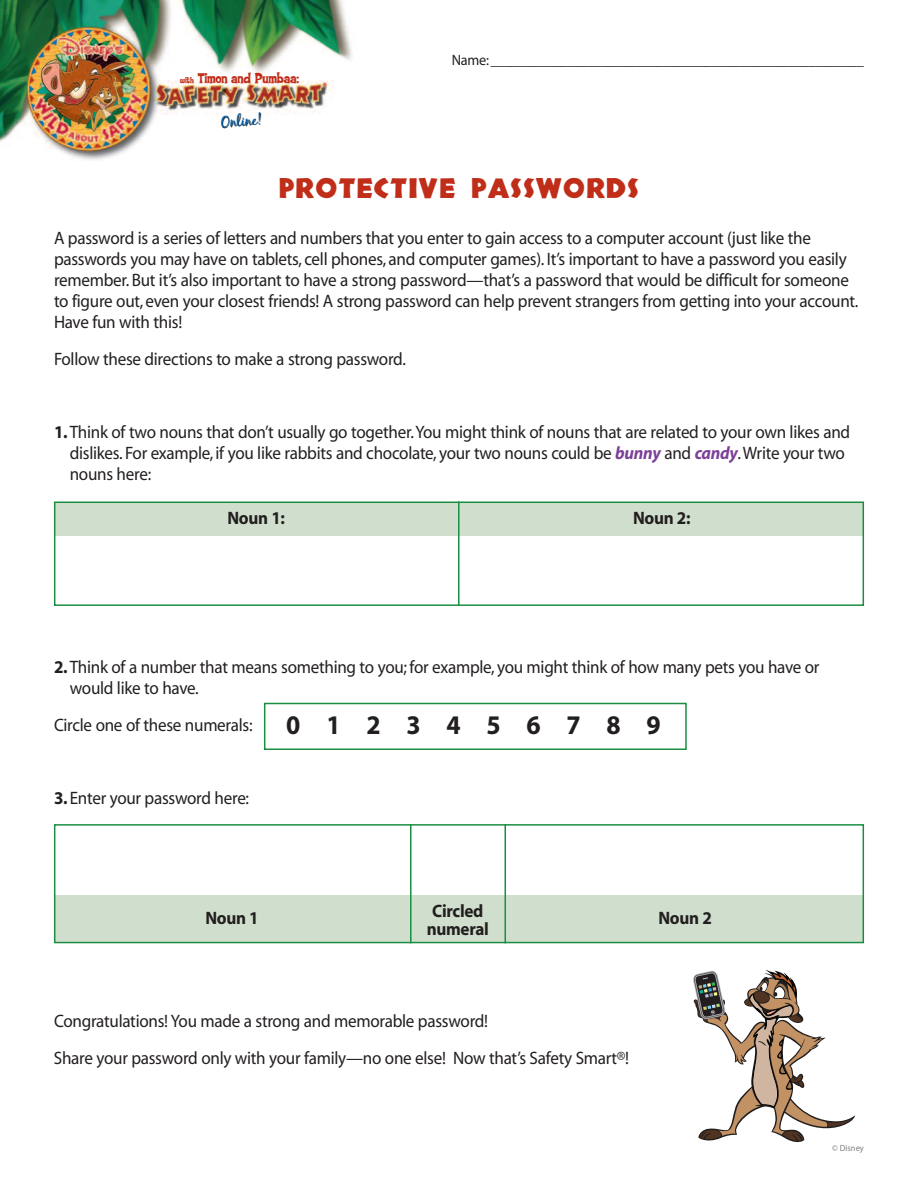
<style>
.page{position:relative;width:918px;height:1188px;background:#fff}
.page>*{position:absolute;margin:0;border:0;box-sizing:border-box;transform-origin:0 0}
.t1{font:27px "Neuland Solid";letter-spacing:.04em;color:#c02d19}
.t2{font:700 27px "Myriad";letter-spacing:1.005em;color:#231f20;scale:.95 1}
.t3{font:18px/21px "Myriad";letter-spacing:-.015em;color:#231f20;scale:.95 1}
.t4{font:700 18px/18px "Myriad";letter-spacing:-.02em;color:#231f20;text-align:center;scale:.95 1}
.t5{font:15.3px "Coop Flaired";letter-spacing:-.01em;color:#c02d19}
.t6{font:15px "Myriad";color:#231f20;scale:.95 1}
.t7{font:15px "Black Jack";color:#0162b0}
.t8{font:9px "Myriad";color:#808285;scale:.95 1}
.s1{font-size:9px}
.s2{font-weight:700}
.s3{font-weight:700;font-style:italic;color:#7c4099}
</style>
<div class="page">
<img style="left:0;top:0;width:352px;height:160px">
<div style="left:54px;top:503px;width:810px;height:33px;background:#d0dfcd"></div>
<div style="left:54px;top:502px;width:810px;height:104px;border:2px solid #1b8d43"></div>
<hr style="left:458px;top:501px;width:2px;height:105px;background:#1b8d43">
<div style="left:54px;top:895px;width:810px;height:47px;background:#d0dfcd"></div>
<div style="left:54px;top:824px;width:810px;height:119px;border:2px solid #1b8d43"></div>
<div style="left:264px;top:703px;width:423px;height:47px;border:2px solid #1b8d43"></div>
<hr style="left:505px;top:824px;width:1px;height:119px;background:#1b8d43">
<hr style="left:410px;top:824px;width:2px;height:119px;background:#1b8d43">
<svg style="left:693px;top:970px;width:162px;height:173px"></svg>
<p class="t5" style="left:180px;top:72px;width:120px"><span class="s1">with</span> Timon and Pumbaa:</p>
<p class="t7" style="left:220px;top:114px;width:42px;rotate:-5deg">Online!</p>
<p class="t6" style="left:452px;top:54px;width:436px">Name: ______________________________________________________</p>
<h1 class="t1" style="left:279px;top:173px;width:361px">PROTECTIVE PASSWORDS</h1>
<p class="t3" style="left:54px;top:229px;width:848px">A password is a series of letters and numbers that you enter to gain access to a computer account (just like the passwords you may have on tablets, cell phones, and computer games). It’s important to have a password you easily remember.But it’s also important to have a strong password—that’s a password that would be difficult for someone to figure out, even your closest friends! A strong password can help prevent strangers from getting into your account.<br>Have fun with this!</p>
<p class="t3" style="left:54px;top:350px;width:372px">Follow these directions to make a strong password.</p>
<p class="t3" style="left:70px;top:423px;width:823px;text-indent:-16px"><span class="s2">1.</span> Think of two nouns that don’t usually go together.You might think of nouns that are related to your own likes and dislikes. For example, if you like rabbits and chocolate, your two nouns could be <span class="s3">bunny</span> and <span class="s3">candy</span>.Write your two nouns here:</p>
<p class="t4" style="left:227px;top:511px;width:62px">Noun 1:</p>
<p class="t4" style="left:633px;top:511px;width:62px">Noun 2:</p>
<p class="t3" style="left:70px;top:658px;width:791px;text-indent:-16px"><span class="s2">2.</span> Think of a number that means something to you; for example, you might think of how many pets you have or would like to have.</p>
<p class="t3" style="left:54px;top:716px;width:211px">Circle one of these numerals:</p>
<h1 class="t2" style="left:286px;top:715px;width:396px">0123456789</h1>
<p class="t3" style="left:54px;top:789px;width:207px"><span class="s2">3.</span> Enter your password here:</p>
<p class="t4" style="left:205px;top:910px;width:58px">Noun 1</p>
<p class="t4" style="left:427px;top:903px;width:67px">Circled numeral</p>
<p class="t4" style="left:658px;top:910px;width:58px">Noun 2</p>
<p class="t3" style="left:54px;top:1005px;width:607px;line-height:36.8px">Congratulations! You made a strong and memorable password!<br>Share your password only with your family—no one else! Now that’s Safety Smart®!</p>
<p class="t8" style="left:832px;top:1145px;width:35px">© Disney</p>
</div>
